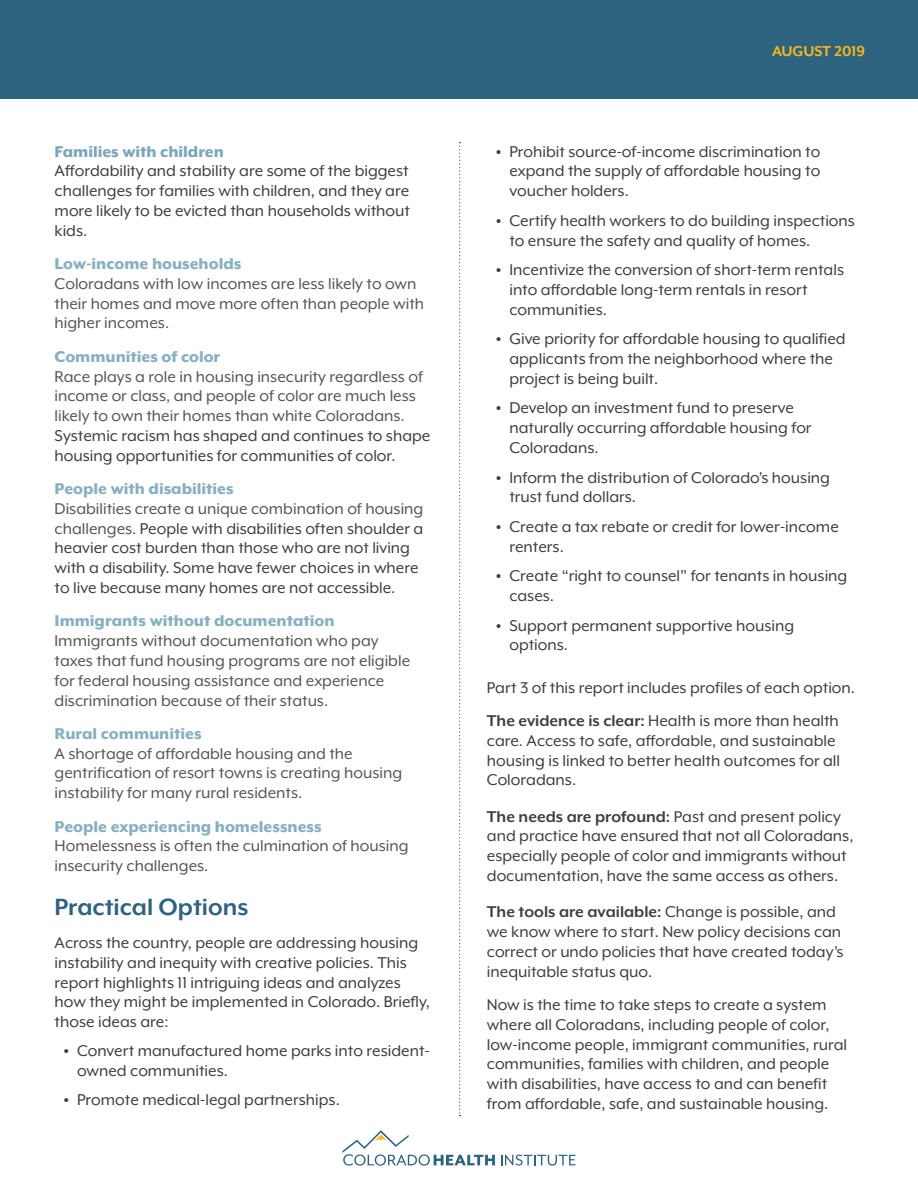
<style>
.page{position:relative;width:918px;height:1188px;background:#fff}
.page>*{position:absolute;margin:0;border:0;box-sizing:border-box;transform-origin:0 0}
.Heading_2{font:700 27px "Mr Eaves XL Mod OT";color:#2e6380}
.Body_text{font:18px/19.8px "Mr Eaves XL Mod OT";color:#3e3e3f}
.Body_list_bold_leadi{font:18px/19.8px "Mr Eaves XL Mod OT";color:#545557}
.Body_list_bold_leadi-2{font:18px/19.8px "Mr Eaves XL Mod OT";color:#3e3e3f}
.t1{font:700 16.5px "Mr Eaves XL Mod OT";color:#fdb91b}
.s1{font-weight:800;color:#7aa7ba}
.s2{font-weight:800;color:#87b0c1}
.s3{color:#3e3e3f}
.s4{color:#545557}
.s5{font-weight:800}
.s6{font-weight:700}
</style>
<div class="page">
<div style="left:0;top:0;width:918px;height:99px;background:#2e6380"></div>
<svg style="left:459px;top:142px;width:2px;height:974px"></svg>
<svg style="left:501px;top:1155px;width:74px;height:11px"></svg>
<svg style="left:343px;top:1130px;width:152px;height:36px"></svg>
<p class="Body_list_bold_leadi-2" style="left:55px;top:141px;width:357px"><span class="s1">Families with children<br></span>Affordability and stability are some of the biggest challenges for families with children, and they are more likely to be evicted than households without kids.</p>
<p class="Body_list_bold_leadi" style="left:55px;top:254px;width:371px"><span class="s2">Low-income households<br></span>Coloradans with low incomes are less likely to own their homes and move more often than people with higher incomes.</p>
<p class="Body_list_bold_leadi" style="left:55px;top:346px;width:377px"><span class="s2">Communities of color<br></span>Race plays a role in housing insecurity regardless of income or class, and people of color are much less likely to own their homes than white Coloradans.<br><span class="s3">Systemic racism has shaped and continues to shape housing opportunities for communities of color.</span></p>
<p class="Body_list_bold_leadi-2" style="left:55px;top:479px;width:370px"><span class="s2">People with disabilities<br></span><span class="s4">Disabilities create a unique combination of housing challenges.</span> People with disabilities often shoulder a heavier cost burden than those who are not living with a disability. Some have fewer choices in where to live because many homes are not accessible.</p>
<p class="Body_list_bold_leadi" style="left:55px;top:611px;width:357px"><span class="s2">Immigrants without documentation </span>Immigrants without documentation who pay taxes that fund housing programs are not eligible for federal housing assistance and experience discrimination because of their status.</p>
<p class="Body_list_bold_leadi" style="left:55px;top:724px;width:349px"><span class="s2">Rural communities<br></span>A shortage of affordable housing and the gentrification of resort towns is creating housing instability for many rural residents.</p>
<p class="Body_list_bold_leadi" style="left:55px;top:816px;width:355px"><span class="s2">People experiencing homelessness<br></span>Homelessness is often the culmination of housing insecurity challenges.</p>
<p class="Heading_2" style="left:55px;top:893px;width:195px">Practical Options</p>
<p class="Body_text" style="left:55px;top:933px;width:377px">Across the country, people are addressing housing instability and inequity with creative policies. This report highlights 11 intriguing ideas and analyzes how they might be implemented in Colorado. Briefly, those ideas are:</p>
<p class="Body_text" style="left:77px;top:1041px;width:354px;text-indent:-14px"><span class="s5">•</span> Convert manufactured home parks into resident&shy;owned communities.</p>
<p class="Body_text" style="left:64px;top:1089px;width:278px"><span class="s5">•</span> Promote medical-legal partnerships.</p>
<p class="t1" style="left:772px;top:43px;width:95px">AUGUST 2019</p>
<p class="Body_text" style="left:509px;top:141px;width:313px;text-align:justify;text-indent:-14px"><span class="s5">•</span> Prohibit source-of-income discrimination to expand the supply of affordable housing to voucher holders.</p>
<p class="Body_text" style="left:509px;top:210px;width:347px;text-indent:-14px"><span class="s5">•</span> Certify health workers to do building inspections to ensure the safety and quality of homes.</p>
<p class="Body_text" style="left:509px;top:260px;width:336px;text-indent:-14px"><span class="s5">•</span> Incentivize the conversion of short-term rentals into affordable long-term rentals in resort communities.</p>
<p class="Body_text" style="left:509px;top:329px;width:338px;text-indent:-14px"><span class="s5">•</span> Give priority for affordable housing to qualified applicants from the neighborhood where the project is being built.</p>
<p class="Body_text" style="left:509px;top:398px;width:304px;text-indent:-14px"><span class="s5">•</span> Develop an investment fund to preserve naturally occurring affordable housing for<br>Coloradans.</p>
<p class="Body_text" style="left:509px;top:467px;width:322px;text-indent:-14px"><span class="s5">•</span> Inform the distribution of Colorado’s housing trust fund dollars.</p>
<p class="Body_text" style="left:509px;top:517px;width:331px;text-indent:-14px"><span class="s5">•</span> Create a tax rebate or credit for lower-income renters.</p>
<p class="Body_text" style="left:509px;top:566px;width:339px;text-indent:-14px"><span class="s5">•</span> Create “right to counsel” for tenants in housing cases.</p>
<p class="Body_text" style="left:509px;top:615px;width:286px;text-indent:-14px"><span class="s5">•</span> Support permanent supportive housing options.</p>
<p class="Body_text" style="left:487px;top:677px;width:370px">Part 3 of this report includes profiles of each option.</p>
<p class="Body_text" style="left:487px;top:711px;width:355px"><span class="s6">The evidence is clear:</span> Health is more than health care. Access to safe, affordable, and sustainable housing is linked to better health outcomes for all Coloradans.</p>
<p class="Body_text" style="left:487px;top:806px;width:368px"><span class="s6">The needs are profound:</span> Past and present policy and practice have ensured that not all Coloradans, especially people of color and immigrants without documentation, have the same access as others.</p>
<p class="Body_text" style="left:487px;top:902px;width:358px"><span class="s6">The tools are available:</span> Change is possible, and we know where to start. New policy decisions can correct or undo policies that have created today’s inequitable status quo.</p>
<p class="Body_text" style="left:487px;top:995px;width:362px">Now is the time to take steps to create a system where all Coloradans, including people of color, low-income people, immigrant communities, rural communities, families with children, and people with disabilities, have access to and can benefit from affordable, safe, and sustainable housing.</p>
</div>
